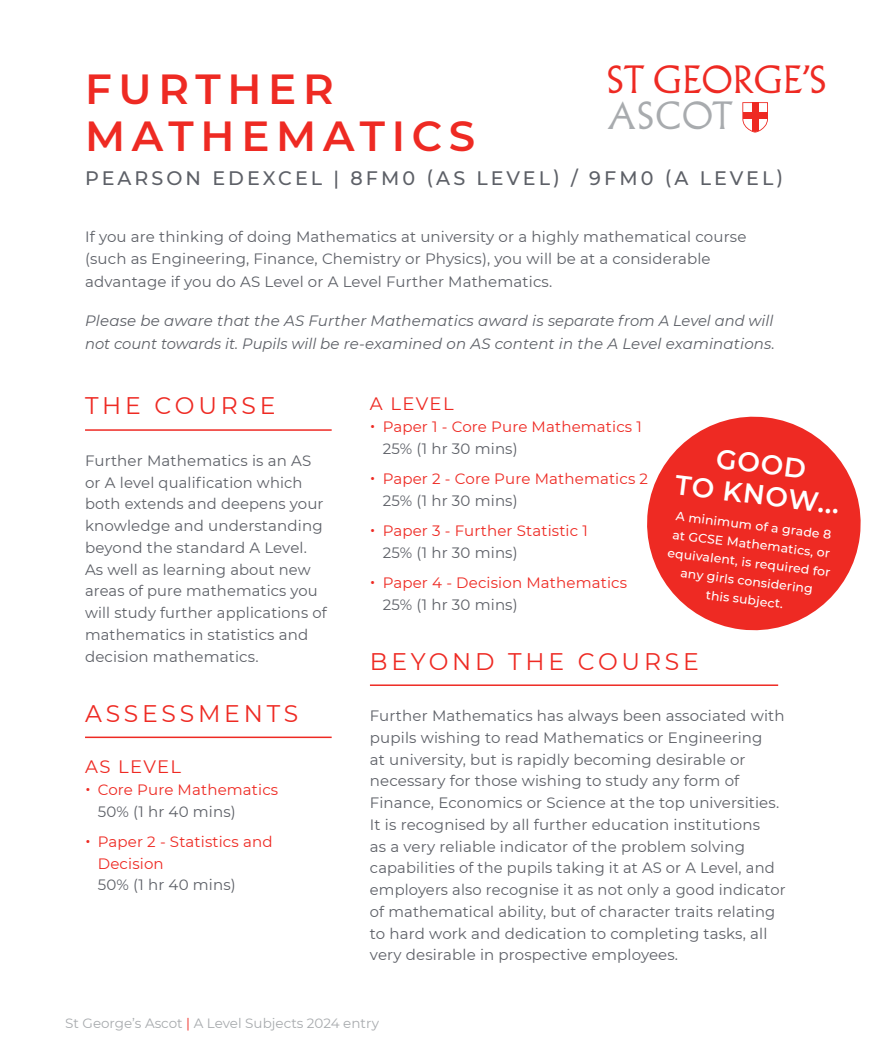
<style>
.page{position:relative;width:893px;height:1063px;background:#fff}
.page>*{position:absolute;margin:0;border:0;box-sizing:border-box;transform-origin:0 0}
.t1{font:600 42px/46.5px "Montserrat";letter-spacing:.16em;color:#ee2a23}
.t2{font:300 36.6px "Albertus";color:#ee2a23}
.t3{font:300 36.6px "Albertus";letter-spacing:.05em;color:#a8abae}
.t4{font:600 27.3px/31px "Montserrat";color:#fff;text-align:center}
.t5{font:24px "Montserrat";letter-spacing:.16em;color:#ee2a23}
.t6{font:500 19.5px "Montserrat";letter-spacing:.16em;color:#5d6067}
.t7{font:18px "Montserrat";letter-spacing:.08em;color:#ee2a23}
.t8{font:15px/21.8px "Montserrat";letter-spacing:.01em;color:#5d6067}
.t9{font:15px/21.8px "Montserrat";letter-spacing:.01em;color:#ee2a23}
.t10{font:italic 15px/22.5px "Montserrat";letter-spacing:.01em;color:#5d6067}
.t11{font:13.5px "Montserrat";color:#a8abae}
.t12{font:500 12.45px/18.6px "Montserrat";color:#fff;text-align:center}
.s1{font-size:19.5px}
.s2{color:#5d6067}
.s3{color:#ee2a23}
</style>
<div class="page">
<hr style="left:370px;top:684px;width:408px;height:2px;background:#ee2a23">
<hr style="left:85px;top:429px;width:247px;height:2px;background:#ee2a23">
<hr style="left:85px;top:737px;width:247px;height:1px;background:#ee2a23">
<svg style="left:647px;top:416px;width:214px;height:215px;fill:#ee2a23"></svg>
<svg style="left:742px;top:102px;width:26px;height:31px"></svg>
<h2 class="t2" style="left:607px;top:58px;width:220px">ST GEORGE’S</h2>
<h2 class="t3" style="left:607px;top:95px;width:127px">ASCOT</h2>
<h1 class="t1" style="left:85px;top:64px;width:392px">FURTHER<br>MATHEMATICS</h1>
<h3 class="t6" style="left:85px;top:165px;width:700px">PEARSON EDEXCEL | 8FM0 (AS LEVEL) / 9FM0 (A LEVEL)</h3>
<p class="t8" style="left:85px;top:225px;width:663px;line-height:22.5px">If you are thinking of doing Mathematics at university or a highly mathematical course (such as Engineering, Finance, Chemistry or Physics), you will be at a considerable advantage if you do AS Level or A Level Further Mathematics.</p>
<p class="t10" style="left:85px;top:309px;width:691px">Please be aware that the AS Further Mathematics award is separate from A Level and will not count towards it. Pupils will be re-examined on AS content in the A Level examinations.</p>
<h3 class="t5" style="left:85px;top:389px;width:192px">THE COURSE</h3>
<p class="t8" style="left:85px;top:449px;width:243px">Further Mathematics is an AS or A level qualification which both extends and deepens your knowledge and understanding beyond the standard A Level.<br>As well as learning about new areas of pure mathematics you will study further applications of mathematics in statistics and decision mathematics.</p>
<h3 class="t5" style="left:85px;top:697px;width:215px">ASSESSMENTS</h3>
<p class="t7" style="left:85px;top:754px;width:98px">AS LEVEL</p>
<p class="t9" style="left:98px;top:778px;width:182px;text-indent:-13px"><span class="s1">•</span> Core Pure Mathematics<br><span class="s2">50% (1 hr 40 mins)</span></p>
<p class="t9" style="left:98px;top:830px;width:176px;text-indent:-13px"><span class="s1">•</span> Paper 2 - Statistics and<br>Decision</p>
<p class="t8" style="left:98px;top:874px;width:140px">50% (1 hr 40 mins)</p>
<p class="t7" style="left:370px;top:391px;width:85px">A LEVEL</p>
<p class="t9" style="left:383px;top:415px;width:261px;text-indent:-13px"><span class="s1">•</span> Paper 1 - Core Pure Mathematics 1<br><span class="s2">25% (1 hr 30 mins)</span></p>
<p class="t9" style="left:383px;top:467px;width:267px;text-indent:-13px"><span class="s1">•</span> Paper 2 - Core Pure Mathematics 2<br><span class="s2">25% (1 hr 30 mins)</span></p>
<p class="t9" style="left:383px;top:519px;width:207px;text-indent:-13px"><span class="s1">•</span> Paper 3 - Further Statistic 1<br><span class="s2">25% (1 hr 30 mins)</span></p>
<p class="t9" style="left:383px;top:571px;width:246px;text-indent:-13px"><span class="s1">•</span> Paper 4 - Decision Mathematics<br><span class="s2">25% (1 hr 30 mins)</span></p>
<h3 class="t4" style="left:681px;top:437px;width:167px;rotate:7deg">GOOD<br>TO KNOW...</h3>
<p class="t12" style="left:673px;top:506px;width:165px;rotate:7deg">A minimum of a grade 8 at GCSE Mathematics, or equivalent, is required for any girls considering<br>this subject.</p>
<h3 class="t5" style="left:370px;top:645px;width:330px">BEYOND THE COURSE</h3>
<p class="t8" style="left:370px;top:704px;width:417px">Further Mathematics has always been associated with pupils wishing to read Mathematics or Engineering<br>at university, but is rapidly becoming desirable or necessary for those wishing to study any form of Finance, Economics or Science at the top universities.<br>It is recognised by all further education institutions<br>as a very reliable indicator of the problem solving capabilities of the pupils taking it at AS or A Level, and employers also recognise it as not only a good indicator of mathematical ability, but of character traits relating to hard work and dedication to completing tasks, all very desirable in prospective employees.</p>
<p class="t11" style="left:65px;top:1014px;width:315px">St George’s Ascot <span class="s3">|</span> A Level Subjects 2024 entry</p>
</div>
